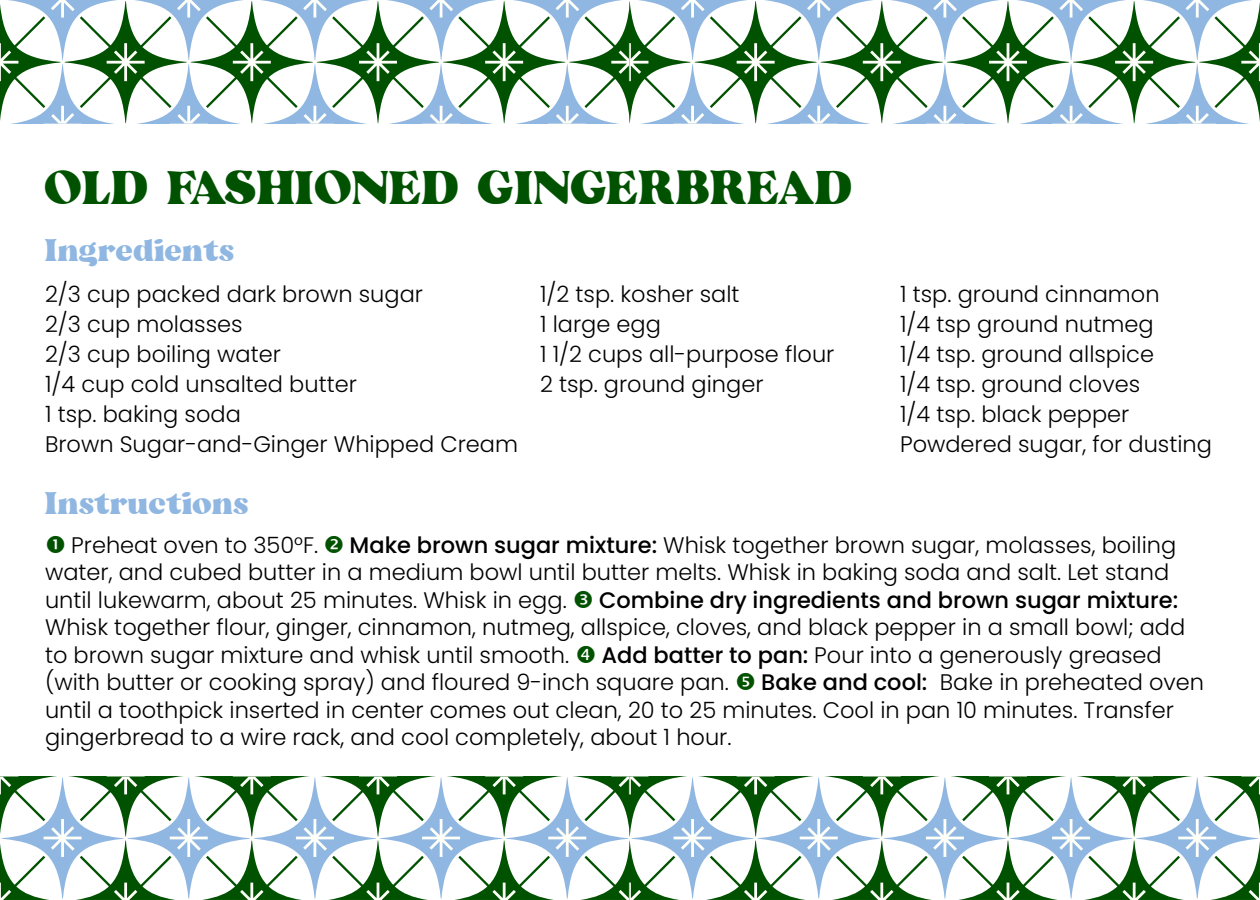
<style>
.page{position:relative;width:1260px;height:900px;background:#fff}
.page>*{position:absolute;margin:0;border:0;box-sizing:border-box;transform-origin:0 0}
.t1{font:45px "Beatrice";color:#005200}
.t2{font:30px "Beatrice";color:#90b7e1}
.t3{font:300 22.5px/30px "Poppins";color:#000}
.t4{font:500 22.5px "Poppins";color:#000}
.s1{font-weight:500}
</style>
<div class="page">
<svg style="left:0;top:0;width:1260px;height:124px"></svg>
<svg style="left:0;top:776px;width:1260px;height:124px"></svg>
<h1 class="t1" style="left:45px;top:170px;width:809px">OLD-FASHIONED GINGERBREAD</h1>
<h2 class="t2" style="left:45px;top:238px;width:191px">Ingredients</h2>
<p class="t3" style="left:45px;top:279px;width:475px">2/3 cup packed dark brown sugar<br>2/3 cup molasses<br>2/3 cup boiling water<br>1/4 cup cold unsalted butter<br>1 tsp. baking soda<br>Brown Sugar-and-Ginger Whipped Cream</p>
<p class="t3" style="left:540px;top:279px;width:296px">1/2 tsp. kosher salt<br>1 large egg<br>1 1/2 cups all-purpose flour<br>2 tsp. ground ginger</p>
<p class="t3" style="left:900px;top:279px;width:314px">1 tsp. ground cinnamon<br>1/4 tsp ground nutmeg<br>1/4 tsp. ground allspice<br>1/4 tsp. ground cloves<br>1/4 tsp. black pepper<br>Powdered sugar, for dusting</p>
<h2 class="t2" style="left:45px;top:491px;width:205px">Instructions</h2>
<p class="t3" style="left:71px;top:530px;width:249px">Preheat oven to 350°F.</p>
<p class="t3" style="left:45px;top:531px;width:1133px;line-height:27.5px;text-indent:305px"><span class="s1">Make brown sugar mixture:</span> Whisk together brown sugar, molasses, boiling water, and cubed butter in a medium bowl until butter melts. Whisk in baking soda and salt. Let stand until lukewarm, about 25 minutes. Whisk in egg.</p>
<p class="t4" style="left:599px;top:587px;width:581px">Combine dry ingredients and brown sugar mixture:</p>
<p class="t3" style="left:45px;top:614px;width:1142px;line-height:27.5px">Whisk together flour, ginger, cinnamon, nutmeg, allspice, cloves, and black pepper in a small bowl; add to brown sugar mixture and whisk until smooth.</p>
<p class="t3" style="left:45px;top:641px;width:1118px;line-height:27.5px;text-indent:557px"><span class="s1">Add batter to pan:</span> Pour into a generously greased (with butter or cooking spray) and floured 9-inch square pan.</p>
<p class="t3" style="left:45px;top:669px;width:1161px;line-height:27.5px;text-indent:716px"><span class="s1">Bake and cool:</span> Bake in preheated oven until a toothpick inserted in center comes out clean, 20 to 25 minutes. Cool in pan 10 minutes. Transfer gingerbread to a wire rack, and cool completely, about 1 hour.</p>
</div>
